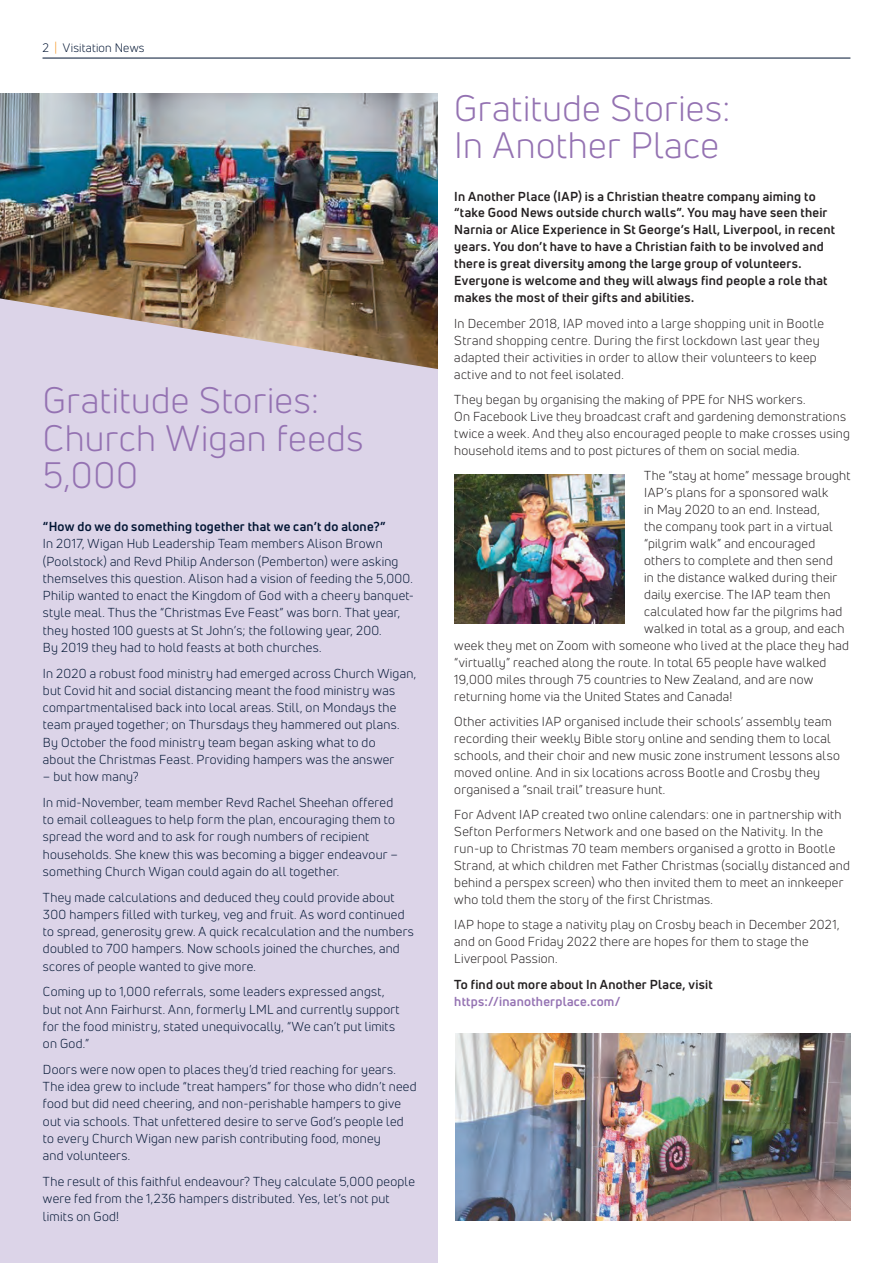
<style>
.page{position:relative;width:893px;height:1263px;background:#fff}
.page>*{position:absolute;margin:0;border:0;box-sizing:border-box;transform-origin:0 0}
._07D_Main_Title_Yell{font:36px/37.5px "Uni Neue";letter-spacing:.015em;color:#9472b2}
._07A_Main_Title_Oran{font:36px/37.5px "Uni Neue";letter-spacing:.015em;color:#9472b2}
._08A_Main_Copy{font:12.75px/17.2px "Uni Neue";letter-spacing:.02em;color:#001432}
._08A_Main_Copy-2{font:12.75px/17px "Uni Neue";letter-spacing:.02em;color:#231f20}
._08A_Main_Copy-3{font:700 12.75px/17px "Uni Neue";letter-spacing:.02em;color:#231f20}
._02_Page_Info{font:12px "Uni Neue";letter-spacing:.02em;color:#001432}
.s1{color:#f7931d}
.s2{font-weight:700}
.s3{color:#9472b2}
</style>
<div class="page">
<img style="left:0;top:94px;width:438px;height:204px">
<div style="left:0;top:298px;width:438px;height:965px;background:#dcd4e8"></div>
<img style="left:455px;top:1033px;width:395px;height:187px">
<img style="left:454px;top:474px;width:170px;height:149px">
<hr style="left:43px;top:58px;width:807px;height:1px;background:#001432">
<p class="_02_Page_Info" style="left:43px;top:40px;width:104px">2 <span class="s1">|</span> Visitation News</p>
<p class="_07D_Main_Title_Yell" style="left:43px;top:382px;width:322px">Gratitude Stories:<br>Church Wigan feeds<br>5,000</p>
<p class="_08A_Main_Copy" style="left:43px;top:518px;width:373px"><span class="s2">“How do we do something together that we can’t do alone?”<br></span>In 2017, Wigan Hub Leadership Team members Alison Brown (Poolstock) and Revd Philip Anderson (Pemberton) were asking themselves this question. Alison had a vision of feeding the 5,000.<br>Philip wanted to enact the Kingdom of God with a cheery banquet&shy;style meal. Thus the “Christmas Eve Feast” was born. That year, they hosted 100 guests at St John’s; the following year, 200.<br>By 2019 they had to hold feasts at both churches.</p>
<p class="_08A_Main_Copy" style="left:43px;top:664px;width:375px">In 2020 a robust food ministry had emerged across Church Wigan, but Covid hit and social distancing meant the food ministry was compartmentalised back into local areas. Still, on Mondays the team prayed together; on Thursdays they hammered out plans.<br>By October the food ministry team began asking what to do<br>about the Christmas Feast. Providing hampers was the answer</p>
<p class="_08A_Main_Copy" style="left:43px;top:768px;width:97px">– but how many?</p>
<p class="_08A_Main_Copy" style="left:43px;top:794px;width:357px">In mid-November, team member Revd Rachel Sheehan offered to email colleagues to help form the plan, encouraging them to spread the word and to ask for rough numbers of recipient households. She knew this was becoming a bigger endeavour – something Church Wigan could again do all together.</p>
<p class="_08A_Main_Copy" style="left:43px;top:888px;width:372px">They made calculations and deduced they could provide about 300 hampers filled with turkey, veg and fruit. As word continued to spread, generosity grew. A quick recalculation and the numbers doubled to 700 hampers. Now schools joined the churches, and scores of people wanted to give more.</p>
<p class="_08A_Main_Copy" style="left:43px;top:983px;width:358px">Coming up to 1,000 referrals, some leaders expressed angst, but not Ann Fairhurst. Ann, formerly LML and currently support for the food ministry, stated unequivocally, “We can’t put limits on God.”</p>
<p class="_08A_Main_Copy" style="left:43px;top:1061px;width:375px">Doors were now open to places they’d tried reaching for years.<br>The idea grew to include “treat hampers” for those who didn’t need food but did need cheering, and non-perishable hampers to give out via schools. That unfettered desire to serve God’s people led to every Church Wigan new parish contributing food, money<br>and volunteers.</p>
<p class="_08A_Main_Copy" style="left:43px;top:1173px;width:374px">The result of this faithful endeavour? They calculate 5,000 people were fed from the 1,236 hampers distributed. Yes, let’s not put limits on God!</p>
<p class="_07A_Main_Title_Oran" style="left:454px;top:89px;width:278px">Gratitude Stories:<br>In Another Place</p>
<p class="_08A_Main_Copy-3" style="left:454px;top:187px;width:382px">In Another Place (IAP) is a Christian theatre company aiming to “take Good News outside church walls”. You may have seen their Narnia or Alice Experience in St George’s Hall, Liverpool, in recent years. You don’t have to have a Christian faith to be involved and there is great diversity among the large group of volunteers.<br>Everyone is welcome and they will always find people a role that makes the most of their gifts and abilities.</p>
<p class="_08A_Main_Copy-2" style="left:454px;top:315px;width:371px">In December 2018, IAP moved into a large shopping unit in Bootle Strand shopping centre. During the first lockdown last year they adapted their activities in order to allow their volunteers to keep active and to not feel isolated.</p>
<p class="_08A_Main_Copy-2" style="left:454px;top:391px;width:397px">They began by organising the making of PPE for NHS workers.<br>On Facebook Live they broadcast craft and gardening demonstrations twice a week. And they also encouraged people to make crosses using household items and to post pictures of them on social media.</p>
<p class="_08A_Main_Copy-2" style="left:644px;top:467px;width:208px">The “stay at home” message brought</p>
<p class="_08A_Main_Copy-2" style="left:644px;top:484px;width:186px">IAP’s plans for a sponsored walk</p>
<p class="_08A_Main_Copy-2" style="left:644px;top:501px;width:177px">in May 2020 to an end. Instead,</p>
<p class="_08A_Main_Copy-2" style="left:644px;top:518px;width:190px">the company took part in a virtual</p>
<p class="_08A_Main_Copy-2" style="left:644px;top:535px;width:173px">“pilgrim walk” and encouraged</p>
<p class="_08A_Main_Copy-2" style="left:644px;top:552px;width:190px">others to complete and then send</p>
<p class="_08A_Main_Copy-2" style="left:644px;top:569px;width:195px">in the distance walked during their</p>
<p class="_08A_Main_Copy-2" style="left:644px;top:586px;width:188px">daily exercise. The IAP team then</p>
<p class="_08A_Main_Copy-2" style="left:644px;top:603px;width:199px">calculated how far the pilgrims had</p>
<p class="_08A_Main_Copy-2" style="left:644px;top:620px;width:202px">walked in total as a group, and each</p>
<p class="_08A_Main_Copy-2" style="left:454px;top:637px;width:396px">week they met on Zoom with someone who lived at the place they had</p>
<p class="_08A_Main_Copy-2" style="left:454px;top:654px;width:374px">“virtually” reached along the route. In total 65 people have walked</p>
<p class="_08A_Main_Copy-2" style="left:454px;top:670px;width:361px">19,000 miles through 75 countries to New Zealand, and are now</p>
<p class="_08A_Main_Copy-2" style="left:454px;top:687px;width:280px">returning home via the United States and Canada!</p>
<p class="_08A_Main_Copy-2" style="left:454px;top:713px;width:387px">Other activities IAP organised include their schools’ assembly team recording their weekly Bible story online and sending them to local schools, and their choir and new music zone instrument lessons also moved online. And in six locations across Bootle and Crosby they organised a “snail trail” treasure hunt.</p>
<p class="_08A_Main_Copy-2" style="left:454px;top:806px;width:397px">For Advent IAP created two online calendars: one in partnership with Sefton Performers Network and one based on the Nativity. In the run-up to Christmas 70 team members organised a grotto in Bootle Strand, at which children met Father Christmas (socially distanced and behind a perspex screen) who then invited them to meet an innkeeper who told them the story of the first Christmas.</p>
<p class="_08A_Main_Copy-2" style="left:454px;top:916px;width:387px">IAP hope to stage a nativity play on Crosby beach in December 2021, and on Good Friday 2022 there are hopes for them to stage the<br>Liverpool Passion.</p>
<p class="_08A_Main_Copy-3" style="left:454px;top:976px;width:260px">To find out more about In Another Place, visit <span class="s3">https://inanotherplace.com/</span></p>
</div>
